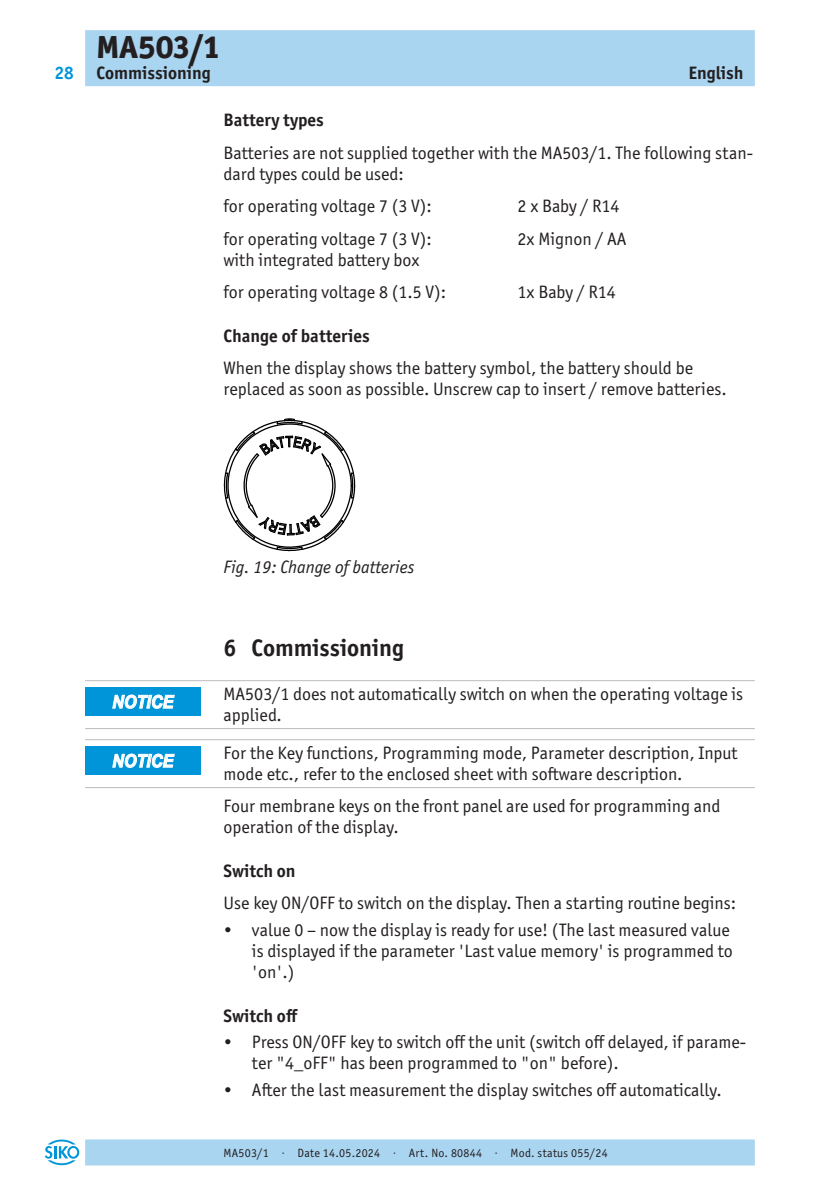
<style>
.page{position:relative;width:840px;height:1191px;background:#fff}
.page>*{position:absolute;margin:0;border:0;box-sizing:border-box;transform-origin:0 0}
.t1{font:800 32px "Officina Sans ITC Pro";color:#231f20}
.t2{font:700 24px "Officina Sans ITC Pro";color:#231f20}
._03__Fliesstext{font:18px/21px "Officina Sans ITC Pro";color:#231f20}
._03__Fliesstext_Linien-oben_unten{font:18px/21px "Officina Sans ITC Pro";color:#231f20}
._02__Ueberschrift{font:700 18px "Officina Sans ITC Pro";color:#231f20}
.t3{font:italic 18px "Officina Sans ITC Pro";color:#231f20}
.t4{font:italic 700 18px "Arial";color:#fff;scale:.9 1}
.t5{font:700 18px "Officina Sans ITC Pro";color:#0095d9}
.t6{font:12px "Officina Sans ITC Pro";letter-spacing:.02em;color:#231f20}
</style>
<div class="page">
<div style="left:85px;top:30px;width:669px;height:56px;background:#aad5f1"></div>
<div style="left:85px;top:1139px;width:669px;height:26px;background:#aad5f1"></div>
<svg style="left:45px;top:1139px;width:34px;height:26px"></svg>
<hr style="left:85px;top:680px;width:669px;height:1px;background:#bcbdc0">
<hr style="left:85px;top:728px;width:669px;height:1px;background:#bcbdc0">
<hr style="left:85px;top:739px;width:669px;height:1px;background:#bcbdc0">
<hr style="left:85px;top:787px;width:669px;height:1px;background:#bcbdc0">
<svg style="left:223px;top:418px;width:133px;height:134px"></svg>
<div style="left:85px;top:687px;width:116px;height:28px;background:#0095d9"></div>
<svg style="left:112px;top:695px;width:62px;height:13px"></svg>
<div style="left:85px;top:746px;width:116px;height:28px;background:#0095d9"></div>
<svg style="left:112px;top:754px;width:62px;height:13px"></svg>
<p class="t5" style="left:54px;top:62px;width:21px">28</p>
<h1 class="t1" style="left:96px;top:26px;width:123px">MA503/1</h1>
<p class="_02__Ueberschrift" style="left:96px;top:62px;width:116px">Commissioning</p>
<p class="_02__Ueberschrift" style="left:688px;top:62px;width:57px">English</p>
<p class="_02__Ueberschrift" style="left:223px;top:109px;width:102px">Battery types</p>
<p class="_03__Fliesstext" style="left:223px;top:142px;width:530px">Batteries are not supplied together with the MA503/1. The following stan&shy;dard types could be used:</p>
<p class="_03__Fliesstext" style="left:223px;top:195px;width:209px">for operating voltage 7 (3 V):</p>
<p class="_03__Fliesstext" style="left:517px;top:195px;width:103px">2 x Baby / R14</p>
<p class="_03__Fliesstext" style="left:223px;top:228px;width:209px">for operating voltage 7 (3 V):</p>
<p class="_03__Fliesstext" style="left:517px;top:228px;width:110px">2x Mignon / AA</p>
<p class="_03__Fliesstext" style="left:223px;top:249px;width:197px">with integrated battery box</p>
<p class="_03__Fliesstext" style="left:223px;top:281px;width:224px">for operating voltage 8 (1.5 V):</p>
<p class="_03__Fliesstext" style="left:517px;top:281px;width:100px">1x Baby / R14</p>
<p class="_02__Ueberschrift" style="left:223px;top:324px;width:147px">Change of batteries</p>
<p class="_03__Fliesstext" style="left:223px;top:357px;width:504px">When the display shows the battery symbol, the battery should be replaced as soon as possible. Unscrew cap to insert / remove batteries.</p>
<p class="t4" style="left:112px;top:690px;width:70px">NOTICE</p>
<p class="t4" style="left:112px;top:749px;width:70px">NOTICE</p>
<p class="t3" style="left:223px;top:557px;width:192px">Fig. 19: Change of batteries</p>
<p class="t2" style="left:223px;top:633px;width:182px">6 Commissioning</p>
<p class="_03__Fliesstext_Linien-oben_unten" style="left:223px;top:683px;width:521px">MA503/1 does not automatically switch on when the operating voltage is applied.</p>
<p class="_03__Fliesstext_Linien-oben_unten" style="left:223px;top:742px;width:515px">For the Key functions, Programming mode, Parameter description, Input mode etc., refer to the enclosed sheet with software description.</p>
<p class="_03__Fliesstext" style="left:223px;top:795px;width:498px">Four membrane keys on the front panel are used for programming and operation of the display.</p>
<p class="_02__Ueberschrift" style="left:223px;top:859px;width:73px">Switch on</p>
<p class="_03__Fliesstext" style="left:223px;top:892px;width:514px">Use key ON/OFF to switch on the display. Then a starting routine begins:</p>
<p class="_03__Fliesstext_Linien-oben_unten" style="left:252px;top:919px;width:482px;text-indent:-28px">• value 0 – now the display is ready for use! (The last measured value is displayed if the parameter 'Last value memory' is programmed to 'on'.)</p>
<p class="_02__Ueberschrift" style="left:223px;top:1004px;width:76px">Switch off</p>
<p class="_03__Fliesstext_Linien-oben_unten" style="left:252px;top:1031px;width:495px;text-indent:-28px">• Press ON/OFF key to switch off the unit (switch off delayed, if parame&shy;ter "4_oFF" has been programmed to "on" before).</p>
<p class="_03__Fliesstext_Linien-oben_unten" style="left:223px;top:1079px;width:499px">• After the last measurement the display switches off automatically.</p>
<p class="t6" style="left:223px;top:1145px;width:385px">MA503/1 · Date 14.05.2024 · Art. No. 80844 · Mod. status 055/24</p>
</div>
